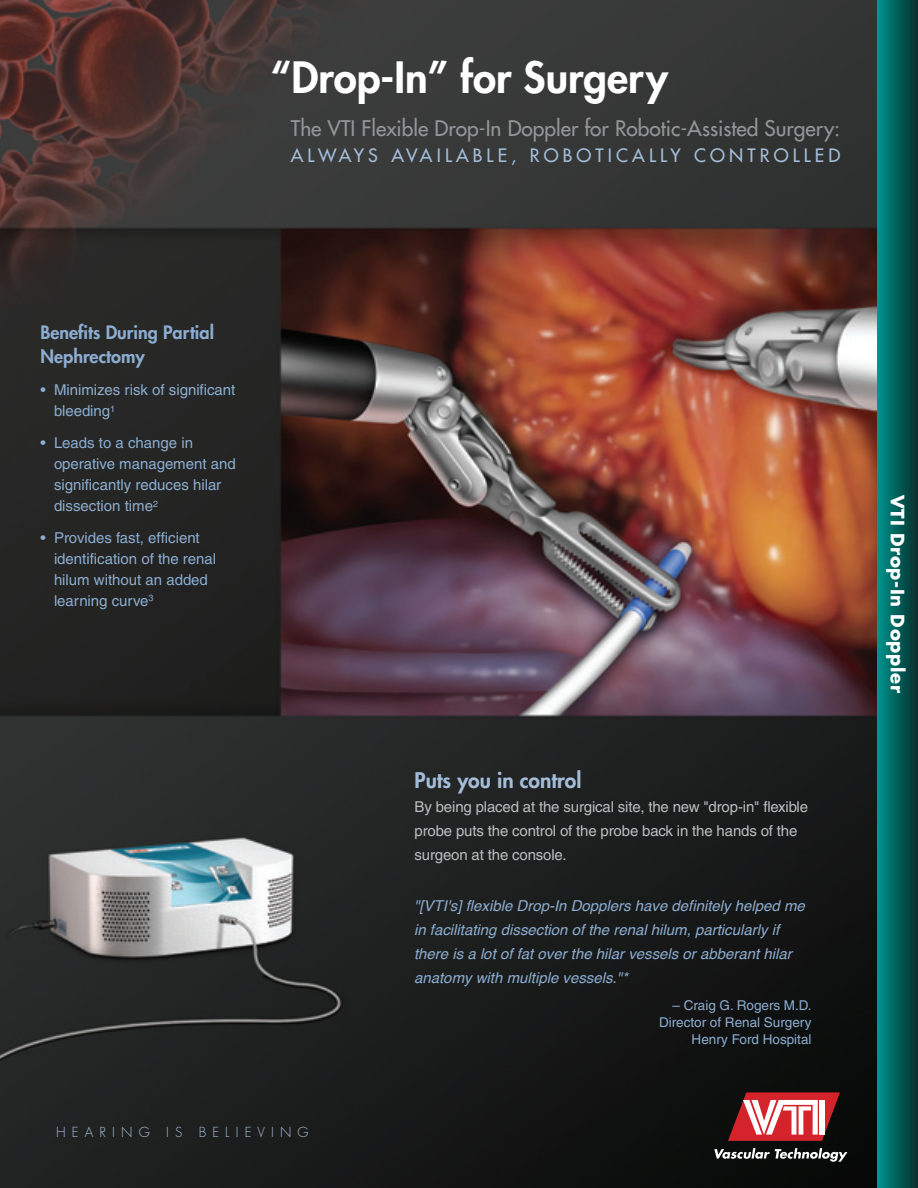
<style>
.page{position:relative;width:918px;height:1188px;background:#fff}
.page>*{position:absolute;margin:0;border:0;box-sizing:border-box;transform-origin:0 0}
.t1{font:800 42px "Futura";color:#fff}
.t2{font:21px "Futura";color:#939598}
.t3{font:800 21px "Futura";color:#a4bdd9}
.t4{font:18px "Futura";letter-spacing:.23em;color:#a4bdd9}
.t5{font:800 18px/24px "Futura";color:#8cadd1}
.t6{font:700 18px "Futura";letter-spacing:.035em;color:#fff}
.t7{font:15px/21px "Helvetica";color:#8cadd1}
.t8{font:italic 15px/24px "Helvetica";color:#8cadd1}
.t9{font:15px/24px "Helvetica";letter-spacing:-.01em;color:#bcbdc0}
.t10{font:13.5px/16.2px "Helvetica";color:#8cadd1;text-align:right}
.t11{font:300 13.5px "Futura";letter-spacing:.45em;color:#a4bdd9}
</style>
<div class="page">
<img style="left:0;top:0;width:878px;height:1188px">
<svg style="left:728px;top:1092px;width:112px;height:49px"></svg>
<svg style="left:714px;top:1148px;width:133px;height:14px"></svg>
<div style="left:878px;top:0;width:40px;height:1188px;background:linear-gradient(to right,#00918b,#08302c)"></div>
<h1 class="t1" style="left:271px;top:57px;width:399px">“Drop-In” for Surgery</h1>
<h2 class="t2" style="left:291px;top:118px;width:551px">The VTI Flexible Drop-In Doppler for Robotic-Assisted Surgery:</h2>
<p class="t4" style="left:291px;top:146px;width:551px">ALWAYS AVAILABLE, ROBOTICALLY CONTROLLED</p>
<p class="t5" style="left:40px;top:322px;width:175px">Benefits During Partial<br>Nephrectomy</p>
<p class="t7" style="left:54px;top:381px;width:183px;text-indent:-14px">• Minimizes risk of significant bleeding<sup>1</sup></p>
<p class="t7" style="left:54px;top:434px;width:183px;text-indent:-14px">• Leads to a change in operative management and significantly reduces hilar dissection time<sup>2</sup></p>
<p class="t7" style="left:54px;top:528px;width:164px;text-indent:-14px">• Provides fast, efficient identification of the renal hilum without an added learning curve<sup>3</sup></p>
<p class="t11" style="left:56px;top:1126px;width:254px">HEARING IS BELIEVING</p>
<h2 class="t3" style="left:415px;top:770px;width:168px">Puts you in control</h2>
<p class="t9" style="left:415px;top:796px;width:395px">By being placed at the surgical site, the new "drop-in" flexible probe puts the control of the probe back in the hands of the surgeon at the console.</p>
<p class="t8" style="left:414px;top:895px;width:392px">"[VTI's] flexible Drop-In Dopplers have definitely helped me in facilitating dissection of the renal hilum, particularly if there is a lot of fat over the hilar vessels or abberant hilar anatomy with multiple vessels."*</p>
<p class="t10" style="left:659px;top:999px;width:154px">– Craig G. Rogers M.D.<br>Director of Renal Surgery</p>
<p class="t10" style="left:692px;top:1033px;width:121px">Henry Ford Hospital</p>
<p class="t6" style="left:906px;top:495px;width:199px;rotate:90deg">VTI Drop-In Doppler</p>
</div>
